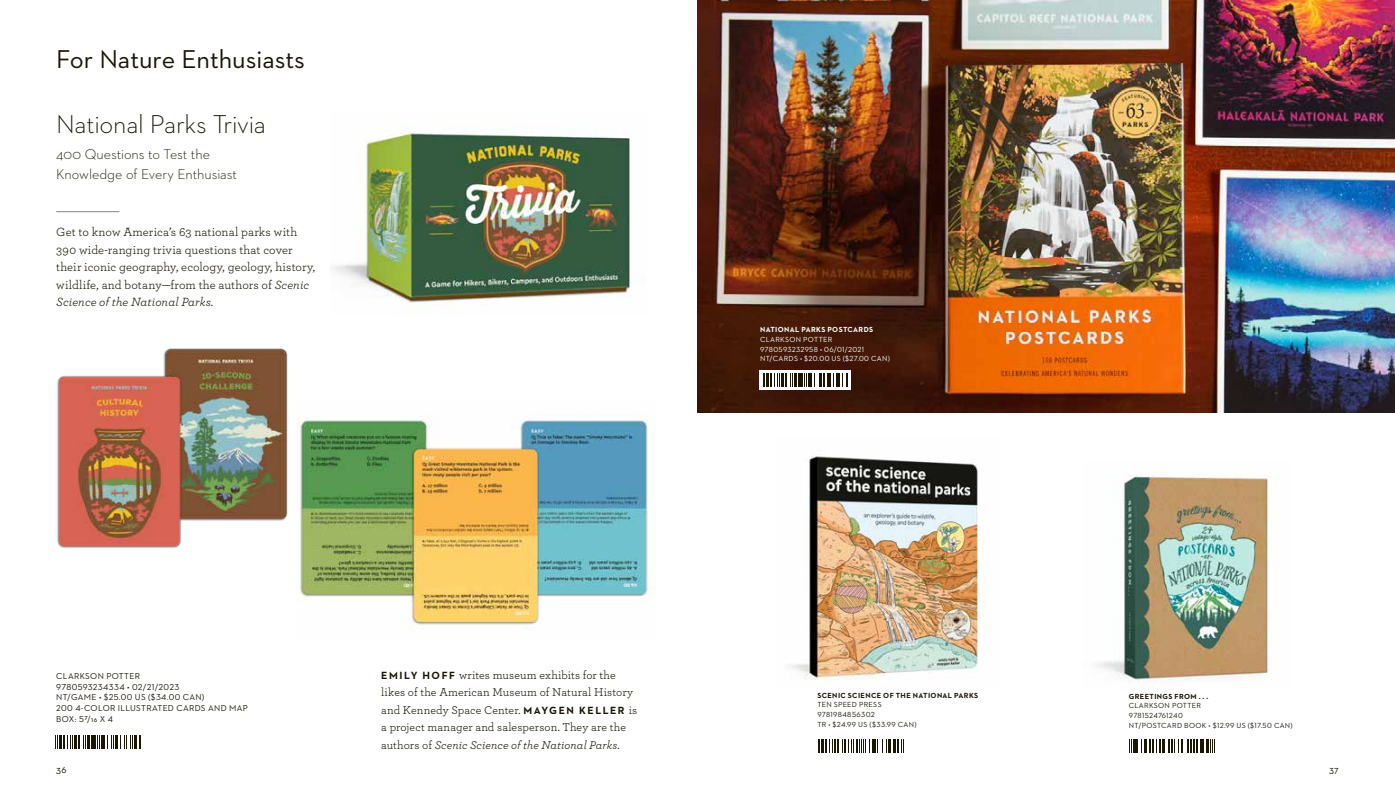
<style>
.page{position:relative;width:1395px;height:810px;background:#fff}
.page>*{position:absolute;margin:0;border:0;box-sizing:border-box;transform-origin:0 0}
.t1{font:26.25px "Neutraface 2 Text";color:#1b1506}
.t2{font:300 26.25px "Neutraface 2 Text";letter-spacing:-.01em;color:#1b1506}
.t3{font:300 14.38px/20px "Neutraface 2 Text";letter-spacing:-.005em;color:#1b1506}
.t4{font:12.5px/17.5px "Archer";letter-spacing:.005em;color:#1b1506}
.t5{font:11.88px/17.5px "Archer";letter-spacing:.01em;color:#1b1506}
.t6{font:10px "Neutraface 2 Text";color:#1b1506}
.t7{font:8.75px/11px "Neutraface 2 Text";letter-spacing:.035em;color:#1b1506}
.t8{font:7.5px/9.8px "Neutraface 2 Text";letter-spacing:.04em;color:#1b1506}
.t9{font:7.5px/9.8px "Neutraface 2 Text";letter-spacing:.04em;color:#fff}
.t10{font:700 7.5px "Neutraface 2 Text";letter-spacing:.055em;color:#1b1506}
.t11{font:700 7.5px "Neutraface 2 Text";letter-spacing:.05em;color:#fff}
.s1{font-style:italic}
.s2{font-family:"Neutraface 2 Text";font-weight:700;font-size:10.62px}
</style>
<div class="page">
<img style="left:331px;top:125px;width:300px;height:184px">
<hr style="left:56px;top:211px;width:63px;height:1px;background:#858480">
<svg style="left:55px;top:735px;width:31px;height:14px"></svg>
<hr style="left:87px;top:735px;width:3px;height:14px;background:#1b1506">
<hr style="left:91px;top:735px;width:3px;height:14px;background:#1b1506">
<svg style="left:95px;top:735px;width:19px;height:14px"></svg>
<hr style="left:115px;top:735px;width:3px;height:14px;background:#1b1506">
<svg style="left:120px;top:735px;width:13px;height:14px"></svg>
<hr style="left:134px;top:735px;width:3px;height:14px;background:#1b1506">
<svg style="left:139px;top:735px;width:2px;height:14px"></svg>
<img style="left:57px;top:348px;width:231px;height:200px">
<img style="left:296px;top:419px;width:359px;height:211px">
<img style="left:698px;top:0;width:697px;height:413px">
<div style="left:759px;top:371px;width:92px;height:19px;background:#fff"></div>
<svg style="left:763px;top:374px;width:85px;height:13px"></svg>
<svg style="left:818px;top:739px;width:86px;height:13px"></svg>
<svg style="left:1129px;top:739px;width:72px;height:14px"></svg>
<hr style="left:1201px;top:739px;width:3px;height:14px;background:#1b1506">
<hr style="left:1206px;top:739px;width:3px;height:14px;background:#1b1506">
<svg style="left:1210px;top:739px;width:5px;height:14px"></svg>
<img style="left:1097px;top:475px;width:171px;height:212px">
<img style="left:788px;top:452px;width:190px;height:228px">
<h1 class="t1" style="left:56px;top:42px;width:250px">For Nature Enthusiasts</h1>
<h1 class="t2" style="left:56px;top:108px;width:211px">National Parks Trivia</h1>
<p class="t3" style="left:56px;top:144px;width:182px">400 Questions to Test the<br>Knowledge of Every Enthusiast</p>
<p class="t4" style="left:56px;top:223px;width:260px">Get to know America’s 63 national parks with 390 wide-ranging trivia questions that cover their iconic geography, ecology, geology, history, wildlife, and botany—from the authors of <span class="s1">Scenic Science of the National Parks</span>.</p>
<p class="t7" style="left:56px;top:670px;width:193px">CLARKSON POTTER<br>9780593234334 • 02/21/2023<br>NT/GAME • $25.00 US ($34.00 CAN)<br>200 4-COLOR ILLUSTRATED CARDS AND MAP<br>BOX: 57/16 X 4</p>
<p class="t5" style="left:381px;top:666px;width:258px"><span class="s2">EM I LY HOFF</span> writes museum exhibits for the likes of the American Museum of Natural History and Kennedy Space Center. <span class="s2">MAYGEN KELLER</span> is a project manager and salesperson. They are the authors of <span class="s1">Scenic Science of the National Parks</span>.</p>
<p class="t11" style="left:760px;top:325px;width:115px">NATIONAL PARKS POSTCARDS</p>
<p class="t9" style="left:760px;top:335px;width:131px">CLARKSON POTTER<br>9780593232958 • 06/01/2021<br>NT/CARDS • $20.00 US ($27.00 CAN)</p>
<p class="t10" style="left:817px;top:690px;width:162px">SCENIC SCIENCE OF THE NATIONAL PARKS</p>
<p class="t8" style="left:817px;top:700px;width:101px">TEN SPEED PRESS<br>9781984856302<br>TR • $24.99 US ($33.99 CAN)</p>
<p class="t10" style="left:1129px;top:691px;width:81px">GREETINGS FROM . . .</p>
<p class="t8" style="left:1129px;top:701px;width:165px">CLARKSON POTTER<br>9781524761240<br>NT/POSTCARD BOOK • $12.99 US ($17.50 CAN)</p>
<p class="t6" style="left:56px;top:764px;width:12px">36</p>
<p class="t6" style="left:1329px;top:764px;width:11px">37</p>
</div>
